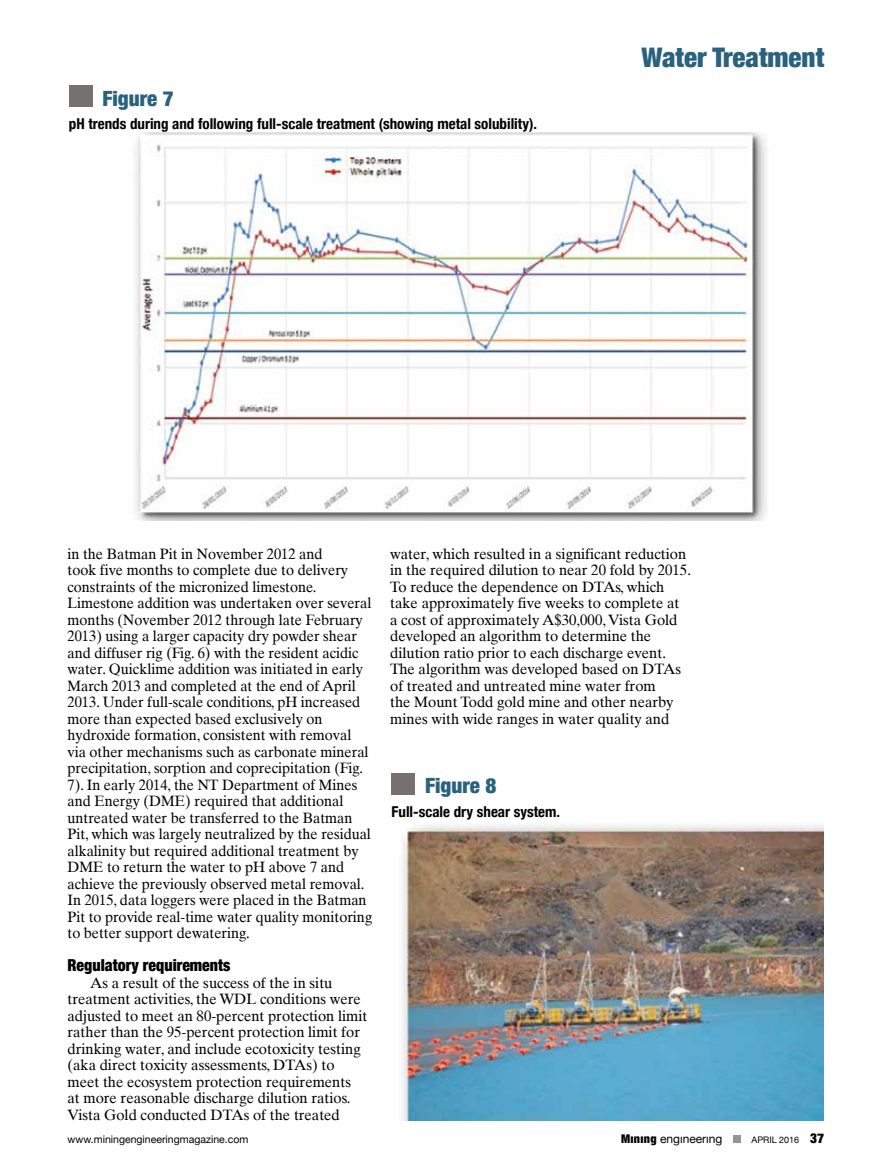
<style>
.page{position:relative;width:878px;height:1175px;background:#fff}
.page>*{position:absolute;margin:0;border:0;box-sizing:border-box;transform-origin:0 0}
.t1{font:900 condensed 27px "Helvetica Neue";color:#29627f}
.t2{font:900 condensed 21px "Helvetica Neue";color:#29627f}
.t3{font:900 condensed 16.5px "Helvetica Neue";color:#000;scale:.96 1}
.t4{font:15px/16.5px "Times Ten";color:#000;scale:.96 1}
.t5{font:15px/16.5px "Times Ten";color:#000}
.t6{font:700 condensed 15px "Helvetica Neue";color:#000}
.t7{font:12px "Helvetica Neue";color:#000}
.t8{font:10.5px "Helvetica Neue";color:#000}
.t9{font:9px "Helvetica Neue";color:#000}
.s1{font-weight:900;font-stretch:condensed}
.s2{font-weight:900;font-stretch:condensed;font-size:13.5px}
</style>
<div class="page">
<div style="left:733px;top:1135px;width:8px;height:8px;background:#939598"></div>
<div style="left:69px;top:85px;width:24px;height:21px;background:#77716e"></div>
<img style="left:135px;top:133px;width:632px;height:387px">
<div style="left:391px;top:773px;width:24px;height:21px;background:#77716e"></div>
<img style="left:402px;top:820px;width:422px;height:300px">
<h2 class="t2" style="left:102px;top:85px;width:73px">Figure 7</h2>
<p class="t6" style="left:69px;top:115px;width:469px">pH trends during and following full-scale treatment (showing metal solubility).</p>
<h1 class="t1" style="left:641px;top:40px;width:184px">Water Treatment</h1>
<p class="t4" style="left:68px;top:546px;width:319px">in the Batman Pit in November 2012 and<br>took five months to complete due to delivery constraints of the micronized limestone.<br>Limestone addition was undertaken over several months (November 2012 through late February 2013) using a larger capacity dry powder shear and diffuser rig (Fig. 6) with the resident acidic water. Quicklime addition was initiated in early March 2013 and completed at the end of April 2013. Under full-scale conditions, pH increased more than expected based exclusively on hydroxide formation, consistent with removal via other mechanisms such as carbonate mineral precipitation, sorption and coprecipitation (Fig.<br>7). In early 2014, the NT Department of Mines and Energy (DME) required that additional untreated water be transferred to the Batman Pit, which was largely neutralized by the residual alkalinity but required additional treatment by DME to return the water to pH above 7 and achieve the previously observed metal removal.<br>In 2015, data loggers were placed in the Batman Pit to provide real-time water quality monitoring to better support dewatering.</p>
<p class="t3" style="left:68px;top:955px;width:171px">Regulatory requirements</p>
<p class="t5" style="left:67px;top:975px;width:301px;text-indent:23px">As a result of the success of the in situ treatment activities, the WDL conditions were adjusted to meet an 80-percent protection limit rather than the 95-percent protection limit for drinking water, and include ecotoxicity testing (aka direct toxicity assessments, DTAs) to meet the ecosystem protection requirements<br>at more reasonable discharge dilution ratios.<br>Vista Gold conducted DTAs of the treated</p>
<p class="t5" style="left:390px;top:546px;width:302px">water, which resulted in a significant reduction in the required dilution to near 20 fold by 2015.<br>To reduce the dependence on DTAs, which take approximately five weeks to complete at<br>a cost of approximately A$30,000, Vista Gold developed an algorithm to determine the dilution ratio prior to each discharge event.<br>The algorithm was developed based on DTAs of treated and untreated mine water from<br>the Mount Todd gold mine and other nearby mines with wide ranges in water quality and</p>
<h2 class="t2" style="left:425px;top:773px;width:73px">Figure 8</h2>
<p class="t6" style="left:391px;top:802px;width:170px">Full-scale dry shear system.</p>
<p class="t8" style="left:68px;top:1133px;width:182px">www.miningengineeringmagazine.com</p>
<p class="t7" style="left:621px;top:1131px;width:103px"><span class="s1">Mınıng</span> engıneerıng</p>
<p class="t9" style="left:751px;top:1134px;width:74px">april 2016 <span class="s2">37</span></p>
</div>
